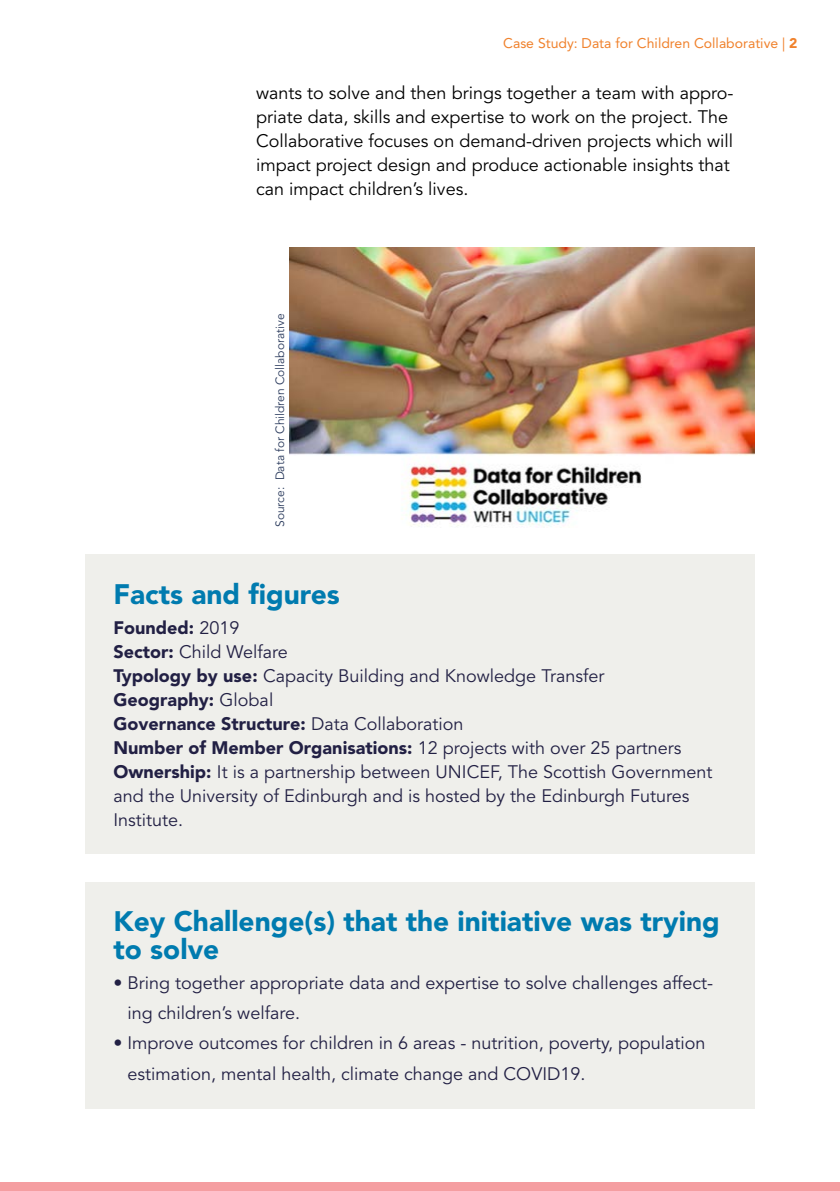
<style>
.page{position:relative;width:840px;height:1191px;background:#fff}
.page>*{position:absolute;margin:0;border:0;box-sizing:border-box;transform-origin:0 0}
.t1{font:900 28px/28px "Avenir LT Std";color:#007baf}
.t2{font:18px/24px "Avenir LT Std";color:#222044}
.t3{font:18px/24px "Avenir LT Std";color:#000}
.t4{font:14px "Avenir LT Std";color:#f0822d}
.t5{font:12px "Avenir LT Std";color:#2b3b5d}
.s1{font-weight:900}
</style>
<div class="page">
<div style="left:0;top:1182px;width:839px;height:9px;background:#f59ea1"></div>
<div style="left:85px;top:554px;width:669px;height:300px;background:#efefeb"></div>
<img style="left:289px;top:247px;width:465px;height:280px">
<div style="left:85px;top:882px;width:669px;height:226px;background:#efefeb"></div>
<p class="t4" style="left:503px;top:35px;width:295px">Case Study: Data for Children Collaborative | <span class="s1">2</span></p>
<p class="t3" style="left:256px;top:81px;width:478px">wants to solve and then brings together a team with appro&shy;priate data, skills and expertise to work on the project. The Collaborative focuses on demand-driven projects which will impact project design and produce actionable insights that can impact children’s lives.</p>
<p class="t5" style="left:273px;top:527px;width:215px;rotate:-90deg">Source: Data for Children Collaborative</p>
<h1 class="t1" style="left:113px;top:580px;width:228px">Facts and figures</h1>
<p class="t2" style="left:113px;top:616px;width:600px"><span class="s1">Founded:</span> 2019<br><span class="s1">Sector:</span> Child Welfare<br><span class="s1">Typology by use:</span> Capacity Building and Knowledge Transfer<br><span class="s1">Geography:</span> Global<br><span class="s1">Governance Structure:</span> Data Collaboration<br><span class="s1">Number of Member Organisations:</span> 12 projects with over 25 partners <span class="s1">Ownership:</span> It is a partnership between UNICEF, The Scottish Government and the University of Edinburgh and is hosted by the Edinburgh Futures Institute.</p>
<h1 class="t1" style="left:113px;top:907px;width:607px">Key Challenge(s) that the initiative was trying to solve</h1>
<p class="t2" style="left:127px;top:968px;width:586px;line-height:30px;text-indent:-14px">• Bring together appropriate data and expertise to solve challenges affect&shy;ing children’s welfare.</p>
<p class="t2" style="left:127px;top:1028px;width:579px;line-height:30px;text-indent:-14px">• Improve outcomes for children in 6 areas - nutrition, poverty, population estimation, mental health, climate change and COVID19.</p>
</div>
